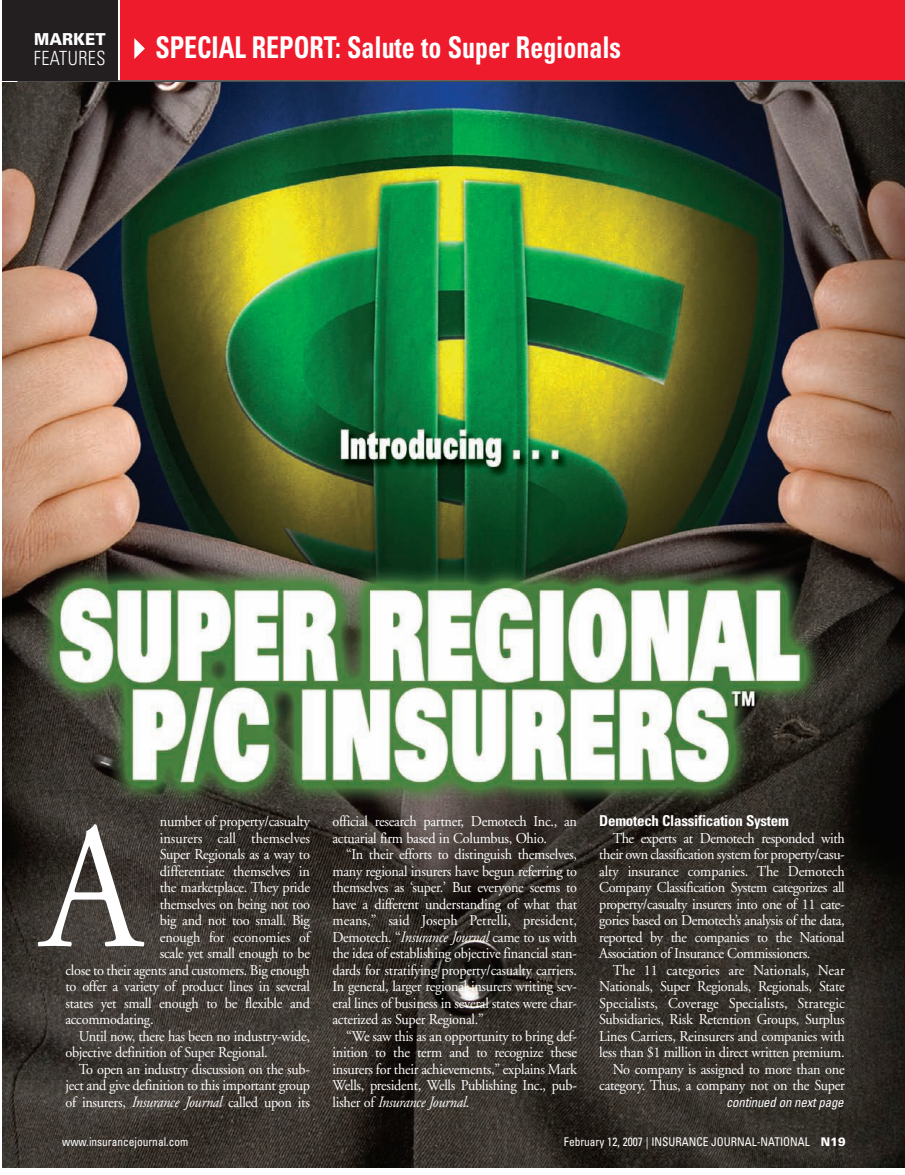
<style>
.page{position:relative;width:905px;height:1175px;background:#fff}
.page>*{position:absolute;margin:0;border:0;box-sizing:border-box;transform-origin:0 0}
.t1{font:180px "Adobe Garamond";color:#fff;scale:.88 1}
.t2{font:700 condensed 30px "Univers";color:#fff;scale:.86 1}
.t3{font:300 condensed 19.65px "Univers";letter-spacing:.025em;color:#fff;scale:.93 1}
.t4{font:900 16.5px "Univers";color:#fff;scale:.93 1}
.t5{font:italic 15.75px "Adobe Garamond";letter-spacing:-.02em;color:#fff;scale:.9 1}
.t6{font:15px "Adobe Garamond";letter-spacing:-.02em;color:#fff;scale:.95 1}
.t7{font:15px "Adobe Garamond";color:#fff;scale:.95 1}
.t8{font:700 condensed 15px "Univers";letter-spacing:-.02em;color:#fff}
.t9{font:italic condensed 13.5px "Univers";color:#fff;scale:.95 1}
.t10{font:condensed 12px "Univers";color:#fff;scale:.95 1}
.s1{font-style:italic;font-size:15.75px}
.s2{font-style:normal;font-size:15px}
.s3{font-weight:900;font-stretch:normal}
</style>
<div class="page">
<img style="left:2px;top:0;width:903px;height:1168px">
<p class="t4" style="left:34px;top:33px;width:78px">MARKET</p>
<p class="t3" style="left:34px;top:51px;width:79px">FEATURES</p>
<p class="t2" style="left:155px;top:36px;width:543px">SPECIAL REPORT: Salute to Super Regionals</p>
<p class="t6" style="left:160px;top:815px;width:160px">number of property/casualty</p>
<p class="t7" style="left:160px;top:832px;width:160px">insurers call themselves</p>
<p class="t6" style="left:160px;top:848px;width:160px">Super Regionals as a way to</p>
<p class="t6" style="left:160px;top:865px;width:160px">differentiate themselves in</p>
<p class="t6" style="left:160px;top:881px;width:160px">the marketplace. They pride</p>
<p class="t6" style="left:160px;top:898px;width:160px">themselves on being not too</p>
<p class="t6" style="left:160px;top:914px;width:160px">big and not too small. Big</p>
<p class="t6" style="left:160px;top:931px;width:160px">enough for economies of</p>
<p class="t6" style="left:160px;top:947px;width:160px">scale yet small enough to be</p>
<p class="t6" style="left:65px;top:964px;width:259px">close to their agents and customers. Big enough</p>
<p class="t6" style="left:65px;top:980px;width:259px">to offer a variety of product lines in several</p>
<p class="t6" style="left:65px;top:997px;width:259px">states yet small enough to be flexible and</p>
<p class="t6" style="left:65px;top:1013px;width:94px">accommodating.</p>
<p class="t6" style="left:79px;top:1030px;width:245px">Until now, there has been no industry-wide,</p>
<p class="t6" style="left:65px;top:1046px;width:214px">objective definition of Super Regional.</p>
<p class="t6" style="left:79px;top:1063px;width:245px">To open an industry discussion on the sub-</p>
<p class="t6" style="left:65px;top:1079px;width:259px">ject and give definition to this important group</p>
<p class="t6" style="left:65px;top:1096px;width:259px">of insurers, <span class="s1">Insurance Journal</span> called upon its</p>
<p class="t1" style="left:42px;top:816px;width:114px">A</p>
<p class="t10" style="left:62px;top:1137px;width:134px">www.insurancejournal.com</p>
<p class="t6" style="left:332px;top:815px;width:259px">official research partner, Demotech Inc., an</p>
<p class="t6" style="left:332px;top:832px;width:227px">actuarial firm based in Columbus, Ohio.</p>
<p class="t6" style="left:346px;top:848px;width:245px">“In their efforts to distinguish themselves,</p>
<p class="t6" style="left:332px;top:865px;width:259px">many regional insurers have begun referring to</p>
<p class="t6" style="left:332px;top:881px;width:259px">themselves as ‘super.’ But everyone seems to</p>
<p class="t6" style="left:332px;top:898px;width:259px">have a different understanding of what that</p>
<p class="t7" style="left:332px;top:914px;width:259px">means,” said Joseph Petrelli, president,</p>
<p class="t6" style="left:332px;top:931px;width:259px">Demotech. “<span class="s1">Insurance Journal</span> came to us with</p>
<p class="t6" style="left:332px;top:947px;width:259px">the idea of establishing objective financial stan-</p>
<p class="t6" style="left:332px;top:964px;width:259px">dards for stratifying property/casualty carriers.</p>
<p class="t6" style="left:332px;top:980px;width:259px">In general, larger regional insurers writing sev-</p>
<p class="t6" style="left:332px;top:997px;width:259px">eral lines of business in several states were char-</p>
<p class="t6" style="left:332px;top:1013px;width:161px">acterized as Super Regional.”</p>
<p class="t6" style="left:346px;top:1030px;width:245px">“We saw this as an opportunity to bring def-</p>
<p class="t6" style="left:332px;top:1046px;width:259px">inition to the term and to recognize these</p>
<p class="t6" style="left:332px;top:1063px;width:259px">insurers for their achievements,” explains Mark</p>
<p class="t6" style="left:332px;top:1079px;width:259px">Wells, president, Wells Publishing Inc., pub-</p>
<p class="t5" style="left:332px;top:1095px;width:154px"><span class="s2">lisher of</span> Insurance Journal<span class="s2">.</span></p>
<p class="t8" style="left:599px;top:815px;width:191px">Demotech Classification System</p>
<p class="t6" style="left:613px;top:832px;width:246px">The experts at Demotech responded with</p>
<p class="t6" style="left:599px;top:848px;width:260px">their own classification system for property/casu-</p>
<p class="t6" style="left:599px;top:865px;width:260px">alty insurance companies. The Demotech</p>
<p class="t6" style="left:599px;top:881px;width:260px">Company Classification System categorizes all</p>
<p class="t6" style="left:599px;top:898px;width:260px">property/casualty insurers into one of 11 cate-</p>
<p class="t6" style="left:599px;top:914px;width:260px">gories based on Demotech’s analysis of the data,</p>
<p class="t6" style="left:599px;top:931px;width:260px">reported by the companies to the National</p>
<p class="t6" style="left:599px;top:947px;width:224px">Association of Insurance Commissioners.</p>
<p class="t7" style="left:613px;top:964px;width:246px">The 11 categories are Nationals, Near</p>
<p class="t6" style="left:599px;top:980px;width:260px">Nationals, Super Regionals, Regionals, State</p>
<p class="t7" style="left:599px;top:997px;width:260px">Specialists, Coverage Specialists, Strategic</p>
<p class="t6" style="left:599px;top:1013px;width:260px">Subsidiaries, Risk Retention Groups, Surplus</p>
<p class="t6" style="left:599px;top:1030px;width:260px">Lines Carriers, Reinsurers and companies with</p>
<p class="t6" style="left:599px;top:1046px;width:260px">less than $1 million in direct written premium.</p>
<p class="t6" style="left:613px;top:1063px;width:246px">No company is assigned to more than one</p>
<p class="t6" style="left:599px;top:1079px;width:260px">category. Thus, a company not on the Super</p>
<p class="t9" style="left:726px;top:1097px;width:128px">continued on nextpage</p>
<p class="t10" style="left:564px;top:1137px;width:298px">February 12, 2007 | INSURANCE JOURNAL-NATIONAL <span class="s3">N19</span></p>
</div>
